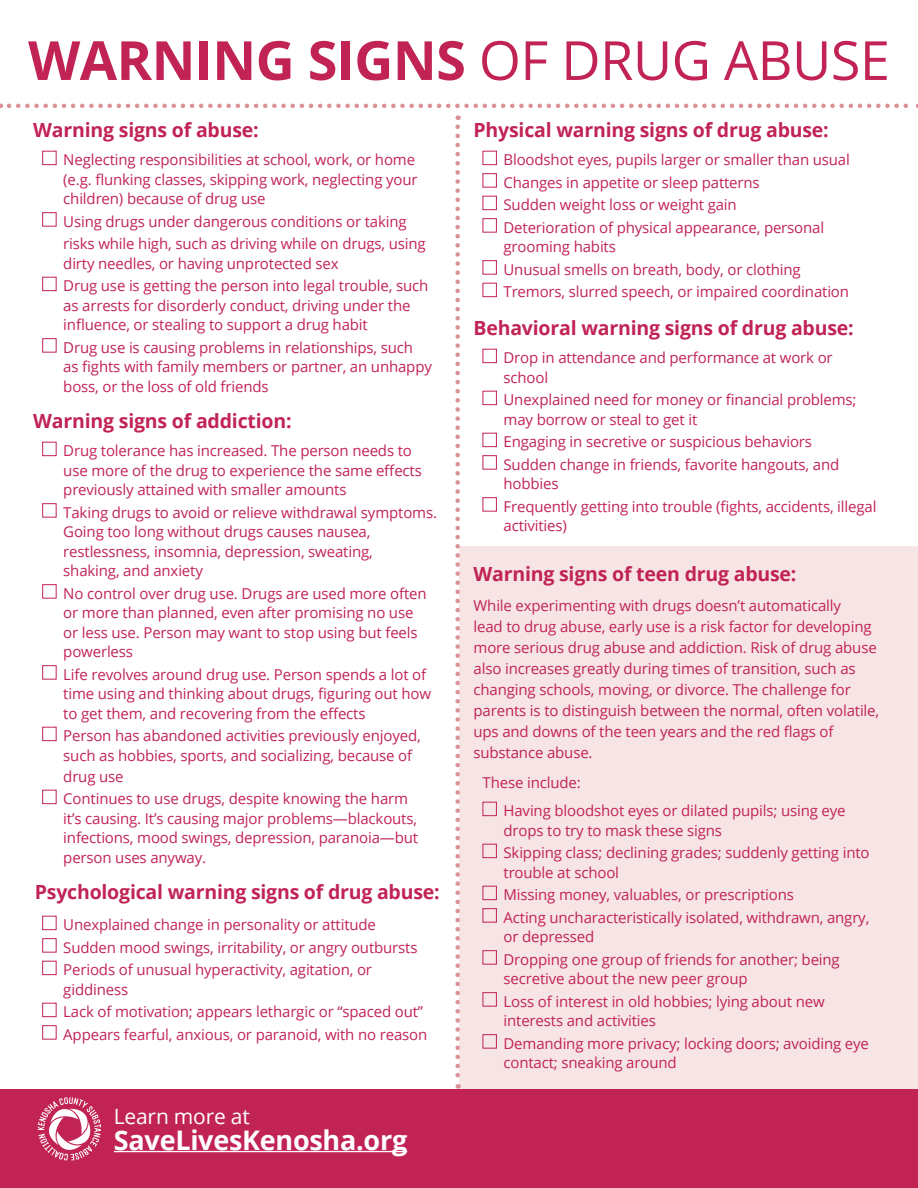
<style>
.page{position:relative;width:918px;height:1188px;background:#fff}
.page>*{position:absolute;margin:0;border:0;box-sizing:border-box;transform-origin:0 0}
.t1{font:700 54px "Open Sans";letter-spacing:-.01em;color:#c12355}
.t2{font:700 27px "Open Sans";letter-spacing:-.01em;color:#fff}
.t3{font:21px "Open Sans";letter-spacing:-.01em;color:#fff}
.t4{font:700 19.5px "Open Sans";letter-spacing:-.01em;color:#c12355}
.t5{font:15px/19.5px "Open Sans";letter-spacing:-.01em;color:#c12355}
.s1{font-weight:400}
</style>
<div class="page">
<div style="left:459px;top:546px;width:459px;height:545px;background:#f7e5e5"></div>
<div style="left:42px;top:151px;width:15px;height:14px;border:1px solid #c12355"></div>
<div style="left:42px;top:212px;width:15px;height:15px;border:1px solid #c12355"></div>
<div style="left:42px;top:277px;width:15px;height:14px;border:1px solid #c12355"></div>
<div style="left:42px;top:338px;width:15px;height:15px;border:1px solid #c12355"></div>
<div style="left:42px;top:442px;width:15px;height:14px;border:1px solid #c12355"></div>
<div style="left:42px;top:503px;width:15px;height:15px;border:1px solid #c12355"></div>
<div style="left:42px;top:584px;width:15px;height:15px;border:1px solid #c12355"></div>
<div style="left:42px;top:665px;width:15px;height:15px;border:1px solid #c12355"></div>
<div style="left:42px;top:727px;width:15px;height:14px;border:1px solid #c12355"></div>
<div style="left:42px;top:790px;width:15px;height:14px;border:1px solid #c12355"></div>
<div style="left:42px;top:916px;width:15px;height:14px;border:1px solid #c12355"></div>
<div style="left:42px;top:938px;width:15px;height:15px;border:1px solid #c12355"></div>
<div style="left:42px;top:961px;width:15px;height:14px;border:1px solid #c12355"></div>
<div style="left:42px;top:1003px;width:15px;height:14px;border:1px solid #c12355"></div>
<div style="left:42px;top:1025px;width:15px;height:15px;border:1px solid #c12355"></div>
<div style="left:483px;top:151px;width:14px;height:14px;border:1px solid #c12355"></div>
<div style="left:483px;top:173px;width:14px;height:15px;border:1px solid #c12355"></div>
<div style="left:483px;top:196px;width:14px;height:14px;border:1px solid #c12355"></div>
<div style="left:483px;top:218px;width:14px;height:15px;border:1px solid #c12355"></div>
<div style="left:483px;top:260px;width:14px;height:15px;border:1px solid #c12355"></div>
<div style="left:483px;top:283px;width:14px;height:14px;border:1px solid #c12355"></div>
<div style="left:483px;top:349px;width:14px;height:14px;border:1px solid #c12355"></div>
<div style="left:483px;top:391px;width:14px;height:14px;border:1px solid #c12355"></div>
<div style="left:483px;top:433px;width:14px;height:14px;border:1px solid #c12355"></div>
<div style="left:483px;top:455px;width:14px;height:15px;border:1px solid #c12355"></div>
<div style="left:483px;top:497px;width:14px;height:15px;border:1px solid #c12355"></div>
<div style="left:483px;top:802px;width:14px;height:14px;border:1px solid #c12355"></div>
<div style="left:483px;top:844px;width:14px;height:14px;border:1px solid #c12355"></div>
<div style="left:483px;top:886px;width:14px;height:14px;border:1px solid #c12355"></div>
<div style="left:483px;top:908px;width:14px;height:15px;border:1px solid #c12355"></div>
<div style="left:483px;top:950px;width:14px;height:15px;border:1px solid #c12355"></div>
<div style="left:483px;top:992px;width:14px;height:15px;border:1px solid #c12355"></div>
<div style="left:483px;top:1034px;width:14px;height:15px;border:1px solid #c12355"></div>
<div style="left:0;top:1089px;width:918px;height:99px;background:#c12355"></div>
<svg style="left:38px;top:1097px;width:63px;height:64px"></svg>
<svg style="left:9px;top:104px;width:909px;height:4px"></svg>
<svg style="left:455px;top:127px;width:5px;height:962px"></svg>
<hr style="left:114px;top:1151px;width:293px;height:1px;background:#fff">
<p class="t1" style="left:28px;top:22px;width:863px">WARNING SIGNS <span class="s1">OF DRUG ABUSE</span></p>
<p class="t4" style="left:33px;top:116px;width:227px">Warning signs of abuse:</p>
<p class="t5" style="left:63px;top:149px;width:356px">Neglecting responsibilities at school, work, or home (e.g. flunking classes, skipping work, neglecting your children) because of drug use</p>
<p class="t5" style="left:63px;top:209px;width:364px;line-height:22.5px">Using drugs under dangerous conditions or taking risks while high, such as driving while on drugs, using</p>
<p class="t5" style="left:63px;top:253px;width:277px">dirty needles, or having unprotected sex</p>
<p class="t5" style="left:63px;top:275px;width:367px">Drug use is getting the person into legal trouble, such as arrests for disorderly conduct, driving under the influence, or stealing to support a drug habit</p>
<p class="t5" style="left:63px;top:337px;width:370px">Drug use is causing problems in relationships, such as fights with family members or partner, an unhappy boss, or the loss of old friends</p>
<p class="t4" style="left:33px;top:407px;width:260px">Warning signs of addiction:</p>
<p class="t5" style="left:63px;top:440px;width:360px">Drug tolerance has increased. The person needs to use more of the drug to experience the same effects previously attained with smaller amounts</p>
<p class="t5" style="left:63px;top:502px;width:375px">Taking drugs to avoid or relieve withdrawal symptoms.<br>Going too long without drugs causes nausea, restlessness, insomnia, depression, sweating,<br>shaking, and anxiety</p>
<p class="t5" style="left:63px;top:583px;width:365px">No control over drug use. Drugs are used more often or more than planned, even after promising no use or less use. Person may want to stop using but feels powerless</p>
<p class="t5" style="left:63px;top:664px;width:369px">Life revolves around drug use. Person spends a lot of time using and thinking about drugs, figuring out how to get them, and recovering from the effects</p>
<p class="t5" style="left:63px;top:725px;width:359px">Person has abandoned activities previously enjoyed, such as hobbies, sports, and socializing, because of</p>
<p class="t5" style="left:63px;top:766px;width:62px">drug use</p>
<p class="t5" style="left:63px;top:788px;width:356px">Continues to use drugs, despite knowing the harm it’s causing. It’s causing major problems—blackouts, infections, mood swings, depression, paranoia—but person uses anyway.</p>
<p class="t4" style="left:35px;top:878px;width:406px">Psychological warning signs of drug abuse:</p>
<p class="t5" style="left:63px;top:914px;width:314px">Unexplained change in personality or attitude</p>
<p class="t5" style="left:63px;top:937px;width:356px">Sudden mood swings, irritability, or angry outbursts</p>
<p class="t5" style="left:63px;top:959px;width:310px">Periods of unusual hyperactivity, agitation, or giddiness</p>
<p class="t5" style="left:63px;top:1001px;width:361px">Lack of motivation; appears lethargic or “spaced out”</p>
<p class="t5" style="left:63px;top:1024px;width:366px">Appears fearful, anxious, or paranoid, with no reason</p>
<p class="t3" style="left:114px;top:1102px;width:137px">Learn more at</p>
<p class="t2" style="left:114px;top:1121px;width:295px">SaveLivesKenosha.org</p>
<p class="t4" style="left:474px;top:116px;width:357px">Physical warning signs of drug abuse:</p>
<p class="t5" style="left:504px;top:149px;width:348px">Bloodshot eyes, pupils larger or smaller than usual</p>
<p class="t5" style="left:504px;top:172px;width:258px">Changes in appetite or sleep patterns</p>
<p class="t5" style="left:504px;top:194px;width:235px">Sudden weight loss or weight gain</p>
<p class="t5" style="left:504px;top:217px;width:322px">Deterioration of physical appearance, personal grooming habits</p>
<p class="t5" style="left:504px;top:259px;width:299px">Unusual smells on breath, body, or clothing</p>
<p class="t5" style="left:504px;top:281px;width:347px">Tremors, slurred speech, or impaired coordination</p>
<p class="t4" style="left:474px;top:314px;width:382px">Behavioral warning signs of drug abuse:</p>
<p class="t5" style="left:504px;top:347px;width:331px">Drop in attendance and performance at work or school</p>
<p class="t5" style="left:504px;top:389px;width:355px">Unexplained need for money or financial problems; may borrow or steal to get it</p>
<p class="t5" style="left:504px;top:431px;width:310px">Engaging in secretive or suspicious behaviors</p>
<p class="t5" style="left:504px;top:454px;width:337px">Sudden change in friends, favorite hangouts, and hobbies</p>
<p class="t5" style="left:504px;top:496px;width:375px">Frequently getting into trouble (fights, accidents, illegal activities)</p>
<p class="t4" style="left:474px;top:560px;width:325px">Warning signs of teen drug abuse:</p>
<p class="t5" style="left:474px;top:594px;width:407px;line-height:21px">While experimenting with drugs doesn’t automatically<br>lead to drug abuse, early use is a risk factor for developing more serious drug abuse and addiction. Risk of drug abuse also increases greatly during times of transition, such as changing schools, moving, or divorce. The challenge for parents is to distinguish between the normal, often volatile, ups and downs of the teen years and the red flags of substance abuse.</p>
<p class="t5" style="left:483px;top:772px;width:100px">These include:</p>
<p class="t5" style="left:504px;top:800px;width:344px">Having bloodshot eyes or dilated pupils; using eye drops to try to mask these signs</p>
<p class="t5" style="left:504px;top:842px;width:368px">Skipping class; declining grades; suddenly getting into trouble at school</p>
<p class="t5" style="left:504px;top:884px;width:292px">Missing money, valuables, or prescriptions</p>
<p class="t5" style="left:504px;top:907px;width:367px">Acting uncharacteristically isolated, withdrawn, angry, or depressed</p>
<p class="t5" style="left:504px;top:949px;width:338px">Dropping one group of friends for another; being secretive about the new peer group</p>
<p class="t5" style="left:504px;top:991px;width:323px">Loss of interest in old hobbies; lying about new interests and activities</p>
<p class="t5" style="left:504px;top:1033px;width:367px">Demanding more privacy; locking doors; avoiding eye contact; sneaking around</p>
</div>
